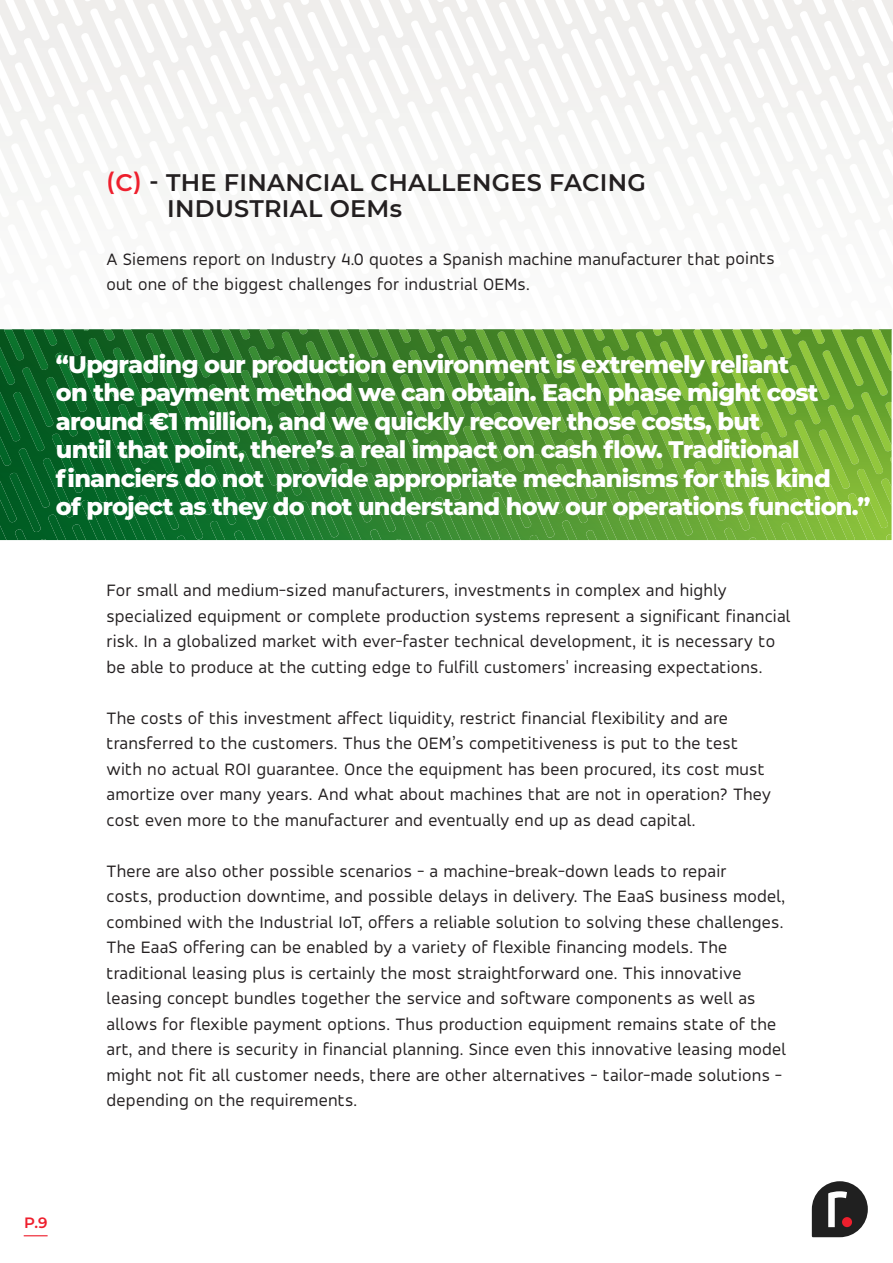
<style>
.page{position:relative;width:893px;height:1263px;background:#fff}
.page>*{position:absolute;margin:0;border:0;box-sizing:border-box;transform-origin:0 0}
.t1{font:800 24px/28.5px "Montserrat";letter-spacing:-.03em;color:#fff}
.t2{font:600 24px/25.5px "Montserrat";letter-spacing:.01em;color:#231f20}
.t3{font:18px/25.5px "Accord";letter-spacing:.01em;color:#231f20}
.t4{font:600 15px "Montserrat";color:#ee1f2d}
.s1{color:#ee1f2d}
</style>
<div class="page">
<svg style="left:553px;top:6px;width:337px;height:190px"></svg>
<svg style="left:812px;top:1181px;width:56px;height:56px"></svg>
<div style="left:842px;top:1217px;width:10px;height:10px;background:#ee1f2d;border-radius:50%"></div>
<svg style="left:23px;top:1235px;width:25px;height:1px"></svg>
<svg style="left:0;top:329px;width:892px;height:211px;background:#63a337"></svg>
<svg style="left:72px;top:329px;width:792px;height:59px;background:#639f33"></svg>
<svg style="left:9px;top:331px;width:432px;height:202px;background:#20752c"></svg>
<h1 class="t2" style="left:167px;top:169px;width:480px;text-indent:-61px"><span class="s1">(C)</span> - THE FINANCIAL CHALLENGES FACING<br>INDUSTRIAL OEMs</h1>
<p class="t3" style="left:106px;top:246px;width:670px">A Siemens report on Industry 4.0 quotes a Spanish machine manufacturer that points out one of the biggest challenges for industrial OEMs.</p>
<p class="t1" style="left:56px;top:349px;width:816px">“Upgrading our production environment is extremely reliant<br>on the payment method we can obtain. Each phase might cost around €1 million, and we quickly recover those costs, but<br>until that point, there’s a real impact on cash flow. Traditional financiers do not provide appropriate mechanisms for this kind<br>of project as they do not understand how our operations function.”</p>
<p class="t3" style="left:106px;top:577px;width:685px">For small and medium-sized manufacturers, investments in complex and highly specialized equipment or complete production systems represent a significant financial risk. In a globalized market with ever-faster technical development, it is necessary to be able to produce at the cutting edge to fulfill customers' increasing expectations.</p>
<p class="t3" style="left:106px;top:705px;width:666px">The costs of this investment affect liquidity, restrict financial flexibility and are transferred to the customers. Thus the OEM’s competitiveness is put to the test with no actual ROI guarantee. Once the equipment has been procured, its cost must amortize over many years. And what about machines that are not in operation? They cost even more to the manufacturer and eventually end up as dead capital.</p>
<p class="t3" style="left:107px;top:858px;width:681px">There are also other possible scenarios - a machine-break-down leads to repair<br>costs, production downtime, and possible delays in delivery. The EaaS business model, combined with the Industrial IoT, offers a reliable solution to solving these challenges.<br>The EaaS offering can be enabled by a variety of flexible financing models. The traditional leasing plus is certainly the most straightforward one. This innovative leasing concept bundles together the service and software components as well as allows for flexible payment options. Thus production equipment remains state of the art, and there is security in financial planning. Since even this innovative leasing model might not fit all customer needs, there are other alternatives - tailor-made solutions - depending on the requirements.</p>
<p class="t4" style="left:24px;top:1212px;width:25px">P.9</p>
</div>
